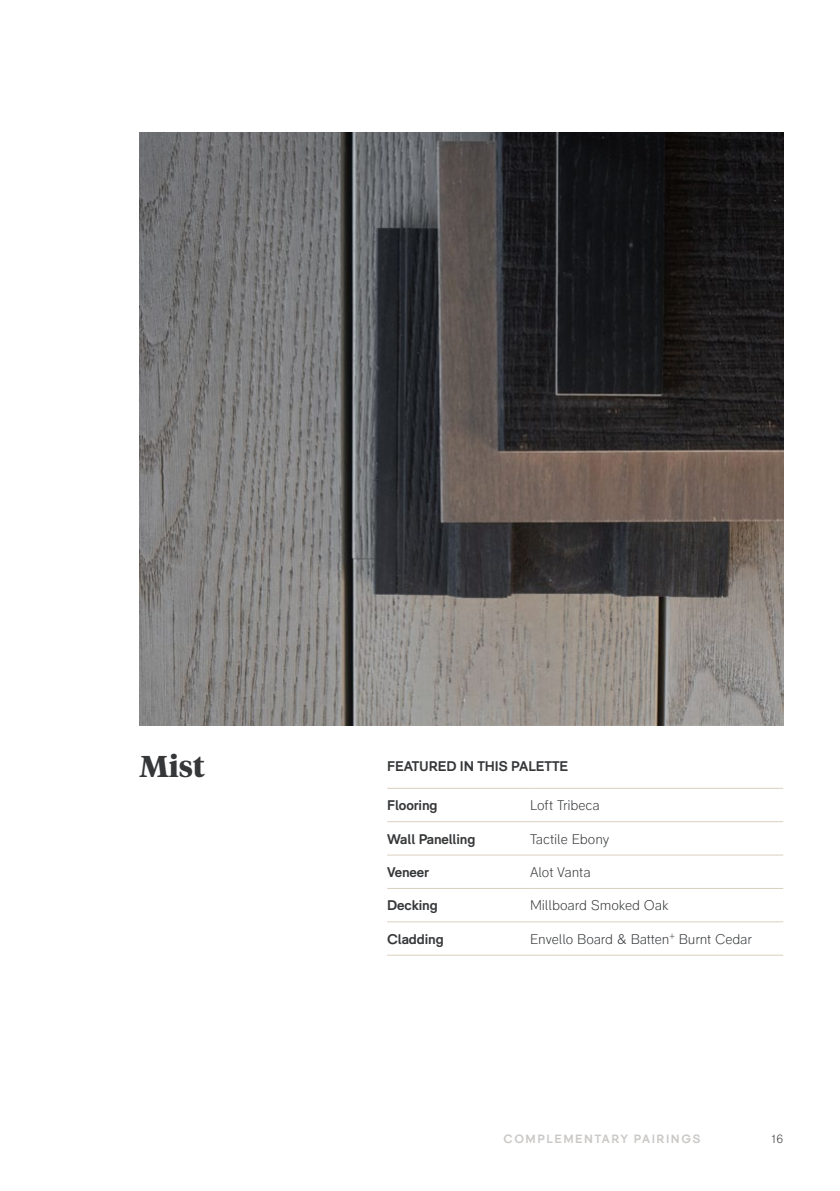
<style>
.page{position:relative;width:840px;height:1191px;background:#fff}
.page>*{position:absolute;margin:0;border:0;box-sizing:border-box;transform-origin:0 0}
.t1{font:700 30px "Tiempos Headline";color:#353739}
.t2{font:300 14px "RM Pro";letter-spacing:-.01em;color:#353739}
.t3{font:700 14px "RM Pro";letter-spacing:-.01em;color:#353739}
.t4{font:700 12px "RM Pro";color:#cbc9c7}
.t5{font:300 12px "RM Pro";color:#353739}
</style>
<div class="page">
<hr style="left:387px;top:788px;width:142px;height:1px;background:#dacfbe">
<hr style="left:529px;top:788px;width:253px;height:1px;background:#dacfbe">
<hr style="left:387px;top:821px;width:142px;height:1px;background:#dacfbe">
<hr style="left:529px;top:821px;width:253px;height:1px;background:#dacfbe">
<hr style="left:387px;top:854px;width:142px;height:1px;background:#dacfbe">
<hr style="left:529px;top:854px;width:253px;height:1px;background:#dacfbe">
<hr style="left:387px;top:888px;width:142px;height:1px;background:#dacfbe">
<hr style="left:529px;top:888px;width:253px;height:1px;background:#dacfbe">
<hr style="left:387px;top:921px;width:142px;height:1px;background:#dacfbe">
<hr style="left:529px;top:921px;width:253px;height:1px;background:#dacfbe">
<hr style="left:387px;top:954px;width:142px;height:1px;background:#dacfbe">
<hr style="left:529px;top:954px;width:253px;height:1px;background:#dacfbe">
<img style="left:139px;top:133px;width:643px;height:592px">
<h1 class="t1" style="left:139px;top:745px;width:67px">Mist</h1>
<p class="t3" style="left:387px;top:757px;width:182px">FEATURED IN THIS PALETTE</p>
<p class="t3" style="left:387px;top:797px;width:52px">Flooring</p>
<p class="t2" style="left:529px;top:797px;width:71px">Loft Tribeca</p>
<p class="t3" style="left:387px;top:830px;width:90px">Wall Panelling</p>
<p class="t2" style="left:529px;top:831px;width:81px">Tactile Ebony</p>
<p class="t3" style="left:387px;top:864px;width:43px">Veneer</p>
<p class="t2" style="left:529px;top:864px;width:62px">Alot Vanta</p>
<p class="t3" style="left:387px;top:897px;width:52px">Decking</p>
<p class="t2" style="left:529px;top:897px;width:140px">Millboard Smoked Oak</p>
<p class="t3" style="left:387px;top:930px;width:58px">Cladding</p>
<p class="t2" style="left:529px;top:931px;width:223px">Envello Board &amp; Batten<sup>+</sup> Burnt Cedar</p>
<p class="t4" style="left:503px;top:1132px;width:22px">Complementary</p>
<p class="t4" style="left:633px;top:1132px;width:18px">Pairings</p>
<p class="t5" style="left:771px;top:1132px;width:13px">16</p>
</div>
